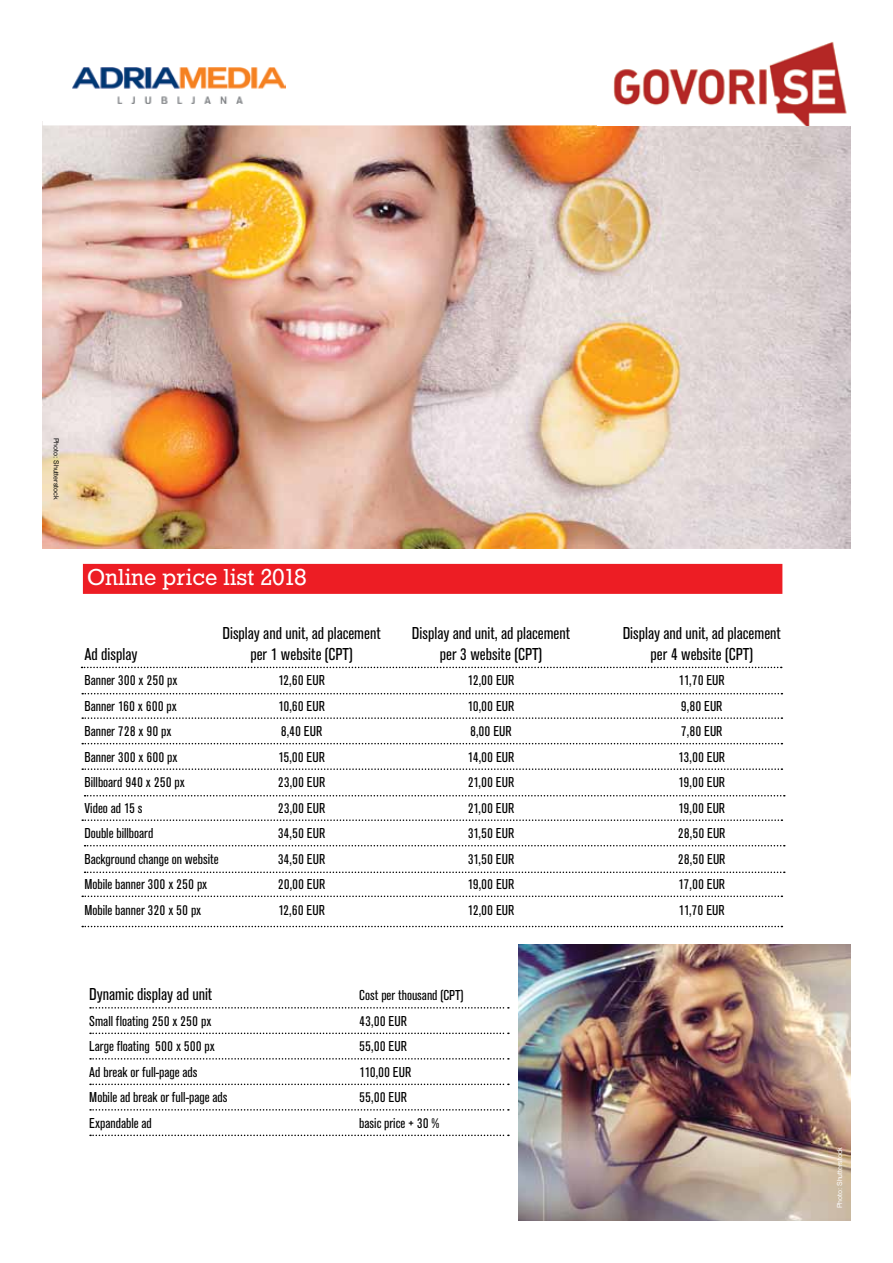
<style>
.page{position:relative;width:893px;height:1263px;background:#fff}
.page>*{position:absolute;margin:0;border:0;box-sizing:border-box;transform-origin:0 0}
.t1{font:24px "Roctus TEE";color:#fff}
.t2{font:18px/21px "Accius TEE Regu Narr";color:#000;text-align:center}
.t3{font:15px/25.5px "Accius TEE Regu Narr";color:#000}
.t4{font:7.5px "Nimbus San DEE";color:#000}
.t5{font:7.5px "Nimbus San DEE";color:#fff}
</style>
<div class="page">
<img style="left:519px;top:944px;width:331px;height:276px">
<img style="left:43px;top:125px;width:807px;height:424px">
<img style="left:73px;top:68px;width:212px;height:36px">
<img style="left:597px;top:42px;width:253px;height:83px">
<svg style="left:90px;top:1007px;width:419px;height:1px"></svg>
<svg style="left:90px;top:1032px;width:419px;height:2px"></svg>
<svg style="left:90px;top:1058px;width:419px;height:1px"></svg>
<svg style="left:90px;top:1083px;width:419px;height:2px"></svg>
<svg style="left:90px;top:1109px;width:419px;height:1px"></svg>
<svg style="left:90px;top:1134px;width:419px;height:2px"></svg>
<svg style="left:82px;top:667px;width:700px;height:1px"></svg>
<svg style="left:82px;top:693px;width:700px;height:1px"></svg>
<svg style="left:82px;top:717px;width:700px;height:2px"></svg>
<svg style="left:82px;top:743px;width:700px;height:1px"></svg>
<svg style="left:82px;top:768px;width:700px;height:2px"></svg>
<svg style="left:85px;top:795px;width:700px;height:1px"></svg>
<svg style="left:82px;top:819px;width:700px;height:2px"></svg>
<svg style="left:85px;top:845px;width:700px;height:1px"></svg>
<svg style="left:85px;top:871px;width:700px;height:2px"></svg>
<svg style="left:82px;top:895px;width:700px;height:2px"></svg>
<svg style="left:82px;top:926px;width:700px;height:1px"></svg>
<div style="left:83px;top:564px;width:699px;height:30px;background:#ed1d24"></div>
<p class="t4" style="left:61px;top:438px;width:63px;rotate:90deg">Photo: Shutterstock</p>
<h1 class="t1" style="left:87px;top:564px;width:221px">Online price list 2018</h1>
<p class="t2" style="left:222px;top:622px;width:160px">Display and unit, ad placement per 1 website (CPT)</p>
<p class="t3" style="left:278px;top:668px;width:49px">12,60 EUR<br>10,60 EUR<br>8,40 EUR<br>15,00 EUR<br>23,00 EUR<br>23,00 EUR<br>34,50 EUR<br>34,50 EUR<br>20,00 EUR<br>12,60 EUR</p>
<p class="t2" style="left:84px;top:643px;width:55px">Ad display</p>
<p class="t3" style="left:84px;top:668px;width:136px">Banner 300 x 250 px<br>Banner 160 x 600 px<br>Banner 728 x 90 px<br>Banner 300 x 600 px<br>Billboard 940 x 250 px<br>Video ad 15 s<br>Double billboard<br>Background change on website<br>Mobile banner 300 x 250 px<br>Mobile banner 320 x 50 px</p>
<p class="t2" style="left:412px;top:622px;width:160px">Display and unit, ad placement per 3 website (CPT)</p>
<p class="t3" style="left:467px;top:668px;width:49px">12,00 EUR<br>10,00 EUR<br>8,00 EUR<br>14,00 EUR<br>21,00 EUR<br>21,00 EUR<br>31,50 EUR<br>31,50 EUR<br>19,00 EUR<br>12,00 EUR</p>
<p class="t2" style="left:89px;top:984px;width:125px">Dynamic display ad unit</p>
<p class="t3" style="left:359px;top:982px;width:106px">Cost per thousand (CPT)</p>
<p class="t3" style="left:89px;top:1008px;width:124px">Small floating 250 x 250 px</p>
<p class="t3" style="left:359px;top:1008px;width:49px">43,00 EUR</p>
<p class="t3" style="left:89px;top:1033px;width:127px">Large floating 500 x 500 px</p>
<p class="t3" style="left:359px;top:1033px;width:49px">55,00 EUR</p>
<p class="t3" style="left:89px;top:1059px;width:110px">Ad break or full-page ads</p>
<p class="t3" style="left:359px;top:1059px;width:54px">110,00 EUR</p>
<p class="t3" style="left:89px;top:1084px;width:140px">Mobile ad break or full-page ads</p>
<p class="t3" style="left:359px;top:1084px;width:49px">55,00 EUR</p>
<p class="t3" style="left:89px;top:1110px;width:64px">Expandable ad</p>
<p class="t3" style="left:359px;top:1110px;width:82px">basic price + 30 %</p>
<p class="t2" style="left:623px;top:622px;width:160px">Display and unit, ad placement per 4 website (CPT)</p>
<p class="t3" style="left:678px;top:668px;width:49px">11,70 EUR<br>9,80 EUR<br>7,80 EUR<br>13,00 EUR<br>19,00 EUR<br>19,00 EUR<br>28,50 EUR<br>28,50 EUR<br>17,00 EUR<br>11,70 EUR</p>
<p class="t5" style="left:836px;top:1208px;width:63px;rotate:-90deg">Photo: Shutterstock</p>
</div>
